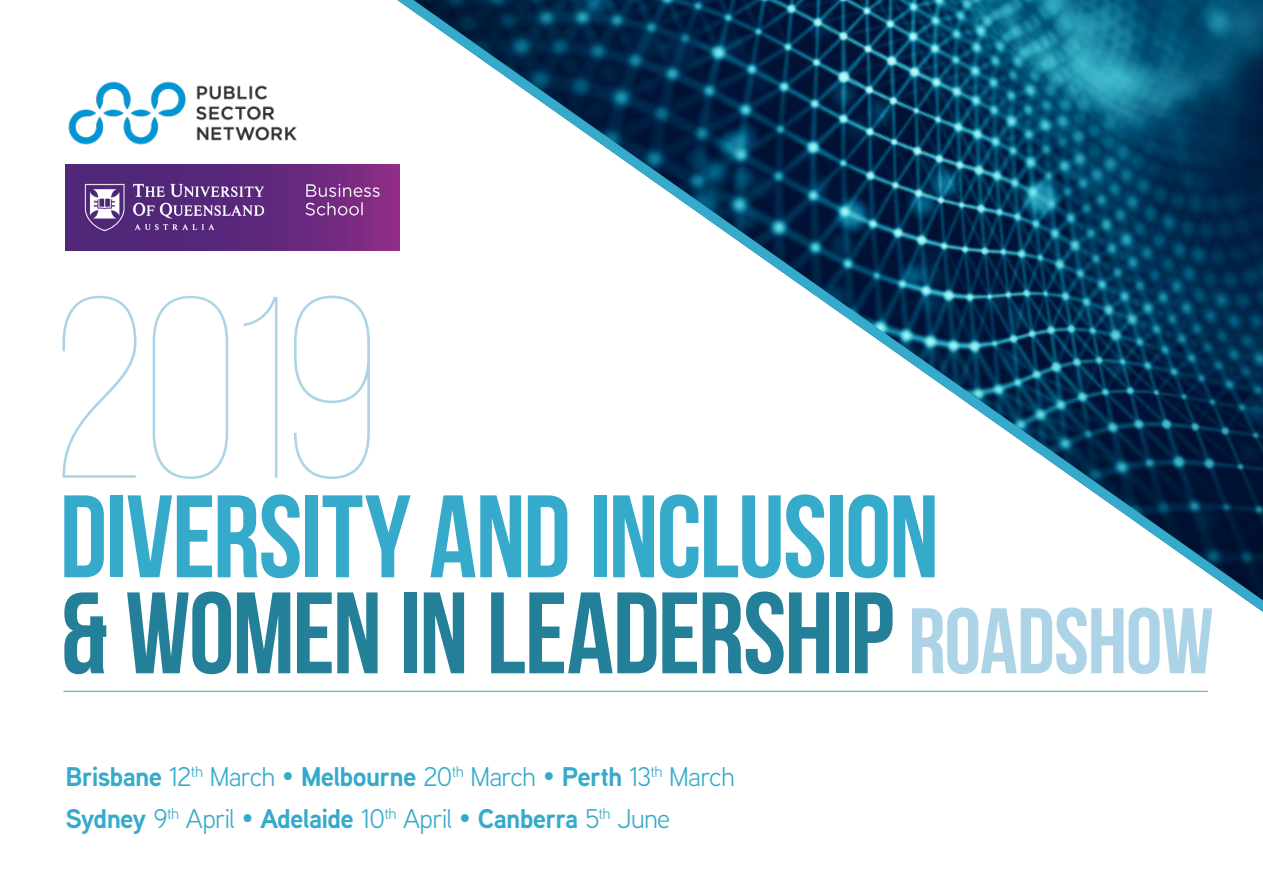
<style>
.page{position:relative;width:1263px;height:893px;background:#fff}
.page>*{position:absolute;margin:0;border:0;box-sizing:border-box;transform-origin:0 0}
.t1{font:100 258px "Bebas Neue";color:#acd3e6}
.t2{font:700 117px "Bebas Neue";letter-spacing:-.015em;color:#35aacb}
.t3{font:700 115.5px "Bebas Neue";letter-spacing:-.02em;color:#248099}
.t4{font:700 27px "Aaux Next";letter-spacing:-.025em;color:#35aacb}
.s1{font-size:92.85px;color:#acd3e6}
.s2{font-weight:400}
</style>
<div class="page">
<img style="left:68px;top:81px;width:229px;height:64px">
<svg style="left:397px;top:0;width:866px;height:612px"></svg>
<hr style="left:63px;top:691px;width:1145px;height:1px;background:#35aacb">
<img style="left:66px;top:164px;width:334px;height:87px">
<p class="t1" style="left:52px;top:253px;width:330px">2019</p>
<p class="t2" style="left:60px;top:473px;width:881px">DIVERSITY AND INCLUSION</p>
<p class="t3" style="left:60px;top:570px;width:1155px">&amp; WOMEN IN LEADERSHIP <span class="s1">ROADSHOW</span></p>
<p class="t4" style="left:66px;top:757px;width:671px">Brisbane <span class="s2">12</span><sup>th</sup> <span class="s2">March</span> • Melbourne <span class="s2">20</span><sup>th</sup> <span class="s2">March</span> • Perth <span class="s2">13</span><sup>th</sup> <span class="s2">March</span></p>
<p class="t4" style="left:66px;top:800px;width:606px">Sydney <span class="s2">9</span><sup>th</sup> <span class="s2">April</span> • Adelaide <span class="s2">10</span><sup>th</sup> <span class="s2">April</span> • Canberra <span class="s2">5</span><sup>th</sup> <span class="s2">June</span></p>
</div>
